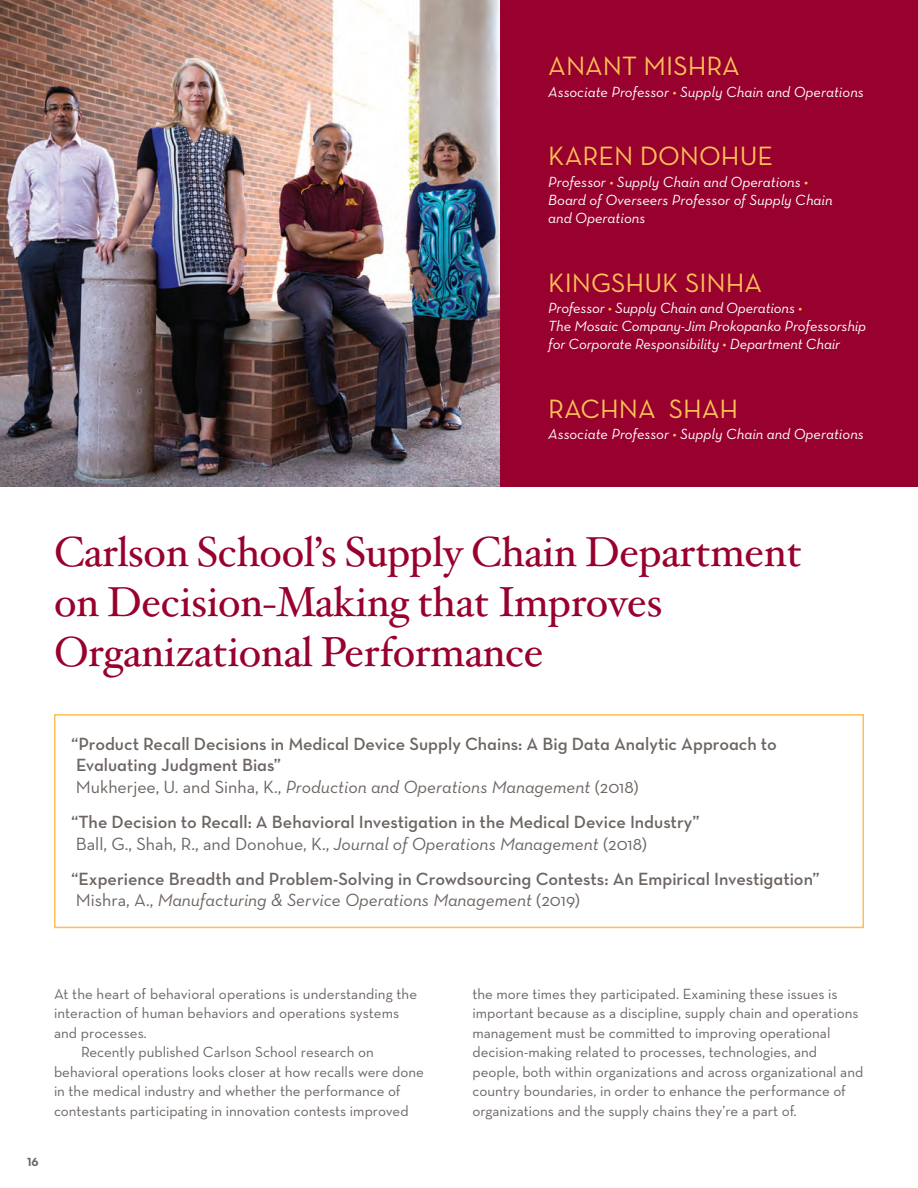
<style>
.page{position:relative;width:918px;height:1188px;background:#fff}
.page>*{position:absolute;margin:0;border:0;box-sizing:border-box;transform-origin:0 0}
.t1{font:42px/50.4px "Hoefler Text";letter-spacing:-.01em;color:#98012d}
.t2{font:27px "Neutraface Text";color:#fdc056}
.t3{font:18px/21.6px "Neutraface Text Demi Alt";color:#6c6561}
.t4{font:italic 18px "Neutraface Text";color:#6c6561}
.t5{font:18px "Neutraface Text";color:#6c6561}
.t6{font:15px/19.5px "Neutraface Text";color:#6c6561}
.t7{font:italic 15px/18px "Neutraface Text";letter-spacing:-.005em;color:#fff}
.t8{font:700 12px "Neutraface Text";color:#6c6561}
.s1{color:#fdc056}
.s2{font-style:normal;color:#fdc056}
.s3{font-style:normal}
.s4{font-style:italic}
</style>
<div class="page">
<div style="left:54px;top:714px;width:810px;height:214px;border:2px solid #fdc056"></div>
<img style="left:0;top:0;width:501px;height:487px">
<div style="left:501px;top:0;width:417px;height:487px;background:#98012d"></div>
<h2 class="t2" style="left:548px;top:49px;width:193px">ANANT MISHRA</h2>
<p class="t7" style="left:548px;top:82px;width:317px">Associate Professor <span class="s1">•</span> Supply Chain and Operations</p>
<h2 class="t2" style="left:548px;top:139px;width:226px">KAREN DONOHUE</h2>
<p class="t7" style="left:548px;top:172px;width:286px">Professor <span class="s1">•</span> Supply Chain and Operations <span class="s2">•<br></span>Board of Overseers Professor of Supply Chain and Operations</p>
<h2 class="t2" style="left:548px;top:265px;width:215px">KINGSHUK SINHA</h2>
<p class="t7" style="left:548px;top:299px;width:319px">Professor <span class="s1">•</span> Supply Chain and Operations <span class="s1">•<br></span>The Mosaic Company-Jim Prokopanko Professorship for Corporate Responsibility <span class="s2">•</span> Department Chair</p>
<h2 class="t2" style="left:548px;top:392px;width:191px">RACHNA SHAH</h2>
<p class="t7" style="left:548px;top:425px;width:317px">Associate Professor <span class="s1">•</span> Supply Chain and Operations</p>
<h1 class="t1" style="left:54px;top:528px;width:749px">Carlson School’s Supply Chain Department on Decision-Making that Improves<br>Organizational Performance</h1>
<p class="t3" style="left:71px;top:733px;width:707px">“Product Recall Decisions in Medical Device Supply Chains: A Big Data Analytic Approach to<br>Evaluating Judgment Bias”</p>
<p class="t4" style="left:76px;top:776px;width:564px"><span class="s3">Mukherjee, U. and Sinha, K.,</span> Production and Operations Management <span class="s3">(2018)</span></p>
<p class="t3" style="left:71px;top:811px;width:630px">“The Decision to Recall: A Behavioral Investigation in the Medical Device Industry”</p>
<p class="t5" style="left:76px;top:832px;width:573px">Ball, G., Shah, R., and Donohue, K., <span class="s4">Journal of Operations Management</span> (2018)</p>
<p class="t3" style="left:71px;top:868px;width:750px">“Experience Breadth and Problem-Solving in Crowdsourcing Contests: An Empirical Investigation”</p>
<p class="t4" style="left:76px;top:889px;width:506px"><span class="s3">Mishra, A.,</span> Manufacturing &amp; Service Operations Management <span class="s3">(2019)</span></p>
<p class="t8" style="left:27px;top:1154px;width:13px">16</p>
<p class="t6" style="left:54px;top:984px;width:365px">At the heart of behavioral operations is understanding the</p>
<p class="t6" style="left:54px;top:1003px;width:347px">interaction of human behaviors and operations systems</p>
<p class="t6" style="left:54px;top:1023px;width:94px">and processes.</p>
<p class="t6" style="left:81px;top:1042px;width:294px">Recently published Carlson School research on</p>
<p class="t6" style="left:54px;top:1062px;width:371px">behavioral operations looks closer at how recalls were done</p>
<p class="t6" style="left:54px;top:1081px;width:348px">in the medical industry and whether the performance of</p>
<p class="t6" style="left:54px;top:1101px;width:356px">contestants participating in innovation contests improved</p>
<p class="t6" style="left:472px;top:984px;width:392px">the more times they participated. Examining these issues is important because as a discipline, supply chain and operations management must be committed to improving operational decision-making related to processes, technologies, and people, both within organizations and across organizational and country boundaries, in order to enhance the performance of organizations and the supply chains they’re a part of.</p>
</div>
